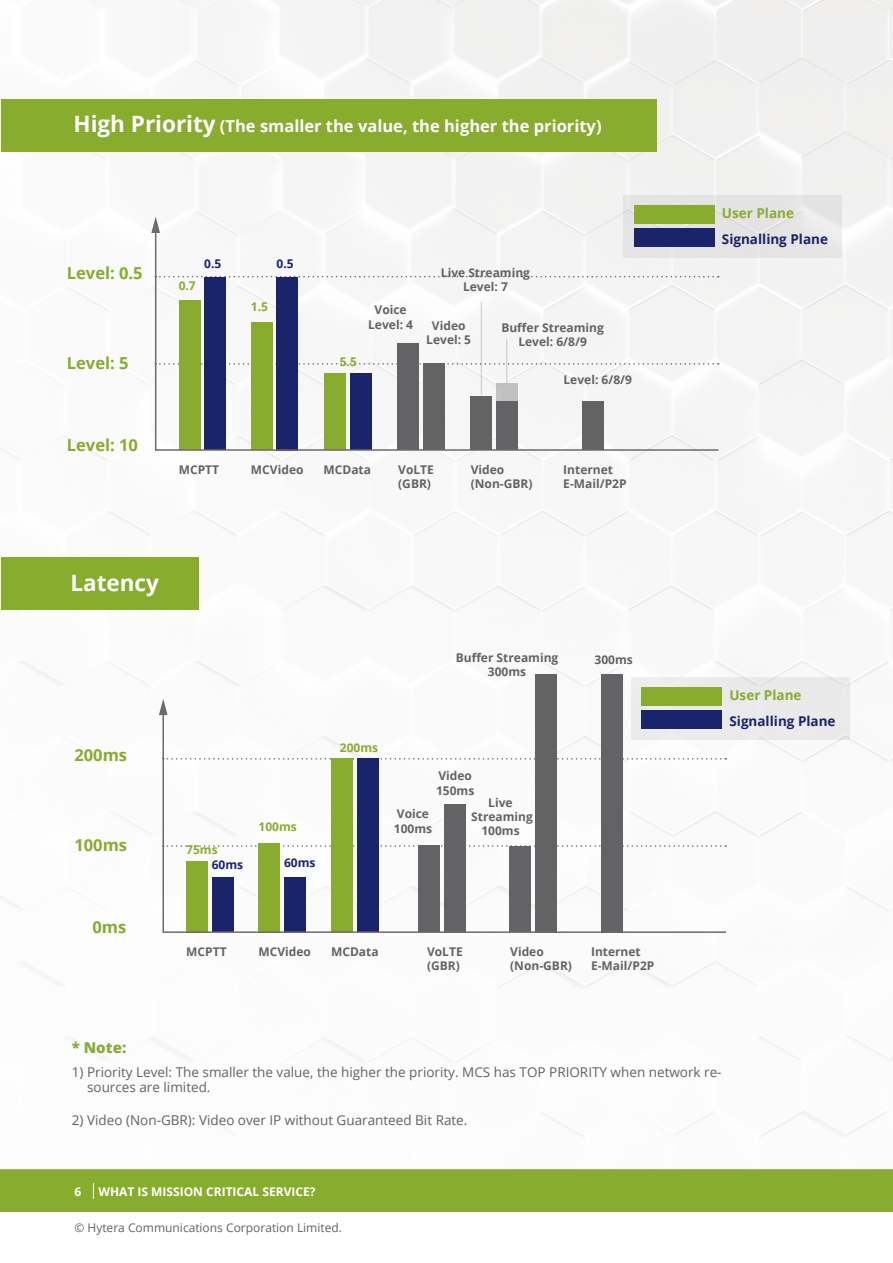
<style>
.page{position:relative;width:893px;height:1263px;background:#fff}
.page>*{position:absolute;margin:0;border:0;box-sizing:border-box;transform-origin:0 0}
.t1{font:700 22.5px "Open Sans";color:#fff}
.t2{font:700 16.5px "Open Sans";color:#fff}
.t3{font:700 16.5px "Open Sans";color:#88ac2e}
.t4{font:800 15px "Open Sans";color:#8aab3d}
.t5{font:13.5px/15px "Open Sans";color:#636366}
.t6{font:700 13.5px "Open Sans";color:#1a246b}
.t7{font:700 13.5px "Open Sans";color:#88ac2e}
.t8{font:700 12px/14.4px "Open Sans";color:#636366;text-align:center}
.t9{font:12px "Open Sans";color:#636366}
.t10{font:700 12px "Open Sans";color:#fff}
.t11{font:700 12px "Open Sans";color:#88ac2e}
.t12{font:700 12px "Open Sans";color:#1a246b}
.s1{font-size:22.5px}
</style>
<div class="page">
<div style="left:0;top:1170px;width:893px;height:42px;background:#88ac2e"></div>
<svg style="left:93px;top:1183px;width:1px;height:16px"></svg>
<img style="left:0;top:0;width:893px;height:1170px">
<div style="left:1px;top:557px;width:197px;height:52px;background:#88ac2e"></div>
<div style="left:1px;top:100px;width:655px;height:52px;background:#88ac2e"></div>
<div style="left:624px;top:195px;width:218px;height:63px;background:#e5e3e3"></div>
<svg style="left:151px;top:217px;width:9px;height:16px"></svg>
<svg style="left:154px;top:228px;width:566px;height:223px"></svg>
<svg style="left:496px;top:383px;width:21px;height:48px"></svg>
<div style="left:634px;top:205px;width:80px;height:19px;background:#88ac2e"></div>
<div style="left:634px;top:228px;width:80px;height:18px;background:#1a246b"></div>
<hr style="left:481px;top:302px;width:1px;height:93px;background:#636366">
<hr style="left:506px;top:339px;width:1px;height:44px;background:#636366">
<div style="left:631px;top:678px;width:218px;height:62px;background:#eaeaea"></div>
<div style="left:536px;top:674px;width:21px;height:258px;background:#636366"></div>
<div style="left:602px;top:674px;width:21px;height:258px;background:#636366"></div>
<svg style="left:159px;top:699px;width:9px;height:16px"></svg>
<svg style="left:162px;top:711px;width:565px;height:223px"></svg>
<div style="left:642px;top:687px;width:80px;height:19px;background:#88ac2e"></div>
<div style="left:642px;top:710px;width:80px;height:18px;background:#1a246b"></div>
<p class="t2" style="left:73px;top:115px;width:530px"><span class="s1">High Priority</span> (The smaller the value, the higher the priority)</p>
<p class="t3" style="left:67px;top:261px;width:77px">Level: 0.5</p>
<p class="t3" style="left:67px;top:351px;width:63px">Level: 5</p>
<p class="t3" style="left:67px;top:433px;width:73px">Level: 10</p>
<p class="t11" style="left:179px;top:277px;width:19px">0.7</p>
<p class="t12" style="left:204px;top:255px;width:19px">0.5</p>
<p class="t12" style="left:276px;top:255px;width:19px">0.5</p>
<p class="t11" style="left:251px;top:298px;width:19px">1.5</p>
<p class="t11" style="left:340px;top:353px;width:19px">5.5</p>
<p class="t8" style="left:375px;top:302px;width:34px">Voice</p>
<p class="t8" style="left:368px;top:317px;width:46px">Level: 4</p>
<p class="t8" style="left:441px;top:265px;width:91px">Live Streaming<br>Level: 7</p>
<p class="t8" style="left:432px;top:318px;width:35px">Video</p>
<p class="t8" style="left:426px;top:333px;width:46px">Level: 5</p>
<p class="t8" style="left:501px;top:320px;width:104px">Buffer Streaming<br>Level: 6/8/9</p>
<p class="t8" style="left:563px;top:372px;width:70px">Level: 6/8/9</p>
<p class="t8" style="left:179px;top:462px;width:42px">MCPTT</p>
<p class="t8" style="left:251px;top:462px;width:54px">MCVideo</p>
<p class="t8" style="left:324px;top:462px;width:49px">MCData</p>
<p class="t8" style="left:398px;top:462px;width:37px">VoLTE</p>
<p class="t8" style="left:398px;top:476px;width:34px">(GBR)</p>
<p class="t8" style="left:471px;top:462px;width:35px">Video</p>
<p class="t8" style="left:471px;top:476px;width:63px">(Non-GBR)</p>
<p class="t8" style="left:563px;top:462px;width:65px;text-align:left">Internet<br>E-Mail/P2P</p>
<p class="t1" style="left:70px;top:567px;width:90px">Latency</p>
<p class="t3" style="left:74px;top:743px;width:54px">200ms</p>
<p class="t3" style="left:74px;top:833px;width:54px">100ms</p>
<p class="t3" style="left:92px;top:915px;width:35px">0ms</p>
<p class="t8" style="left:456px;top:650px;width:104px">Buffer Streaming<br>300ms</p>
<p class="t8" style="left:594px;top:652px;width:40px">300ms</p>
<p class="t11" style="left:186px;top:841px;width:33px">75ms</p>
<p class="t11" style="left:259px;top:818px;width:40px">100ms</p>
<p class="t12" style="left:212px;top:856px;width:33px">60ms</p>
<p class="t12" style="left:284px;top:854px;width:33px">60ms</p>
<p class="t11" style="left:340px;top:739px;width:40px">200ms</p>
<p class="t8" style="left:438px;top:768px;width:35px">Video</p>
<p class="t8" style="left:436px;top:783px;width:40px">150ms</p>
<p class="t8" style="left:397px;top:806px;width:34px">Voice</p>
<p class="t8" style="left:394px;top:821px;width:40px">100ms</p>
<p class="t8" style="left:488px;top:795px;width:26px">Live</p>
<p class="t8" style="left:471px;top:809px;width:63px">Streaming</p>
<p class="t8" style="left:481px;top:823px;width:40px">100ms</p>
<p class="t8" style="left:186px;top:944px;width:42px">MCPTT</p>
<p class="t8" style="left:259px;top:944px;width:54px">MCVideo</p>
<p class="t8" style="left:331px;top:944px;width:49px">MCData</p>
<p class="t8" style="left:427px;top:944px;width:37px">VoLTE</p>
<p class="t8" style="left:427px;top:958px;width:34px">(GBR)</p>
<p class="t8" style="left:510px;top:944px;width:35px">Video</p>
<p class="t8" style="left:510px;top:958px;width:63px">(Non-GBR)</p>
<p class="t8" style="left:591px;top:944px;width:65px;text-align:left">Internet<br>E-Mail/P2P</p>
<p class="t7" style="left:722px;top:204px;width:74px">User Plane</p>
<p class="t6" style="left:722px;top:229px;width:108px">Signalling Plane</p>
<p class="t7" style="left:729px;top:686px;width:74px">User Plane</p>
<p class="t6" style="left:729px;top:711px;width:108px">Signalling Plane</p>
<p class="t4" style="left:72px;top:1036px;width:56px">* Note:</p>
<p class="t5" style="left:87px;top:1064px;width:636px;text-indent:-15px">1) Priority Level: The smaller the value, the higher the priority. MCS has TOP PRIORITY when network re&shy;sources are limited.</p>
<p class="t5" style="left:72px;top:1112px;width:397px">2) Video (Non-GBR): Video over IP without Guaranteed Bit Rate.</p>
<p class="t10" style="left:98px;top:1183px;width:219px">WHAT IS MISSION CRITICAL SERVICE?</p>
<p class="t9" style="left:74px;top:1219px;width:269px">© Hytera Communications Corporation Limited.</p>
<p class="t10" style="left:74px;top:1183px;width:8px">6</p>
</div>
